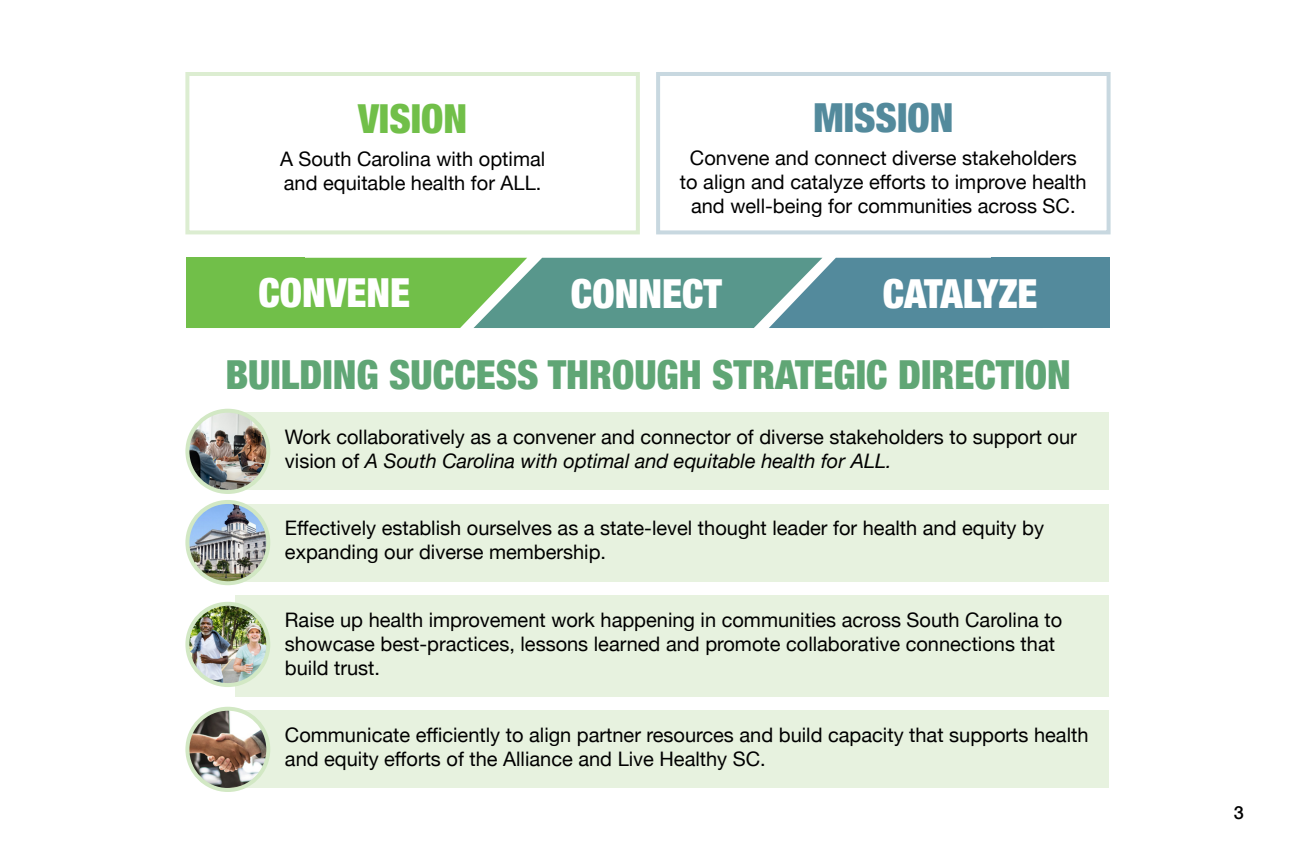
<style>
.page{position:relative;width:1296px;height:864px;background:#fff}
.page>*{position:absolute;margin:0;border:0;box-sizing:border-box;transform-origin:0 0}
.t1{font:900 condensed 40px "Helvetica Neue";color:#60a675}
.t2{font:900 condensed 40px "Helvetica Neue";color:#fff}
.t3{font:900 condensed 40px "Helvetica Neue";color:#538a9c}
.t4{font:900 condensed 40px "Helvetica Neue";color:#71bf49}
.t5{font:20px/24px "Helvetica Neue";color:#000}
.t6{font:500 18px "Helvetica Neue";color:#000}
.s1{font-style:italic}
</style>
<div class="page">
<div style="left:185px;top:72px;width:455px;height:162px;border:4px solid #dcedd1"></div>
<div style="left:656px;top:72px;width:455px;height:162px;border:4px solid #c8d8e0"></div>
<svg style="left:186px;top:258px;width:924px;height:70px;background:#63a37e"></svg>
<div style="left:236px;top:413px;width:873px;height:77px;background:#e7f2df"></div>
<div style="left:236px;top:504px;width:873px;height:77px;background:#e7f2df"></div>
<div style="left:236px;top:595px;width:873px;height:102px;background:#e7f2df"></div>
<div style="left:236px;top:711px;width:873px;height:77px;background:#e7f2df"></div>
<img style="left:187px;top:411px;width:81px;height:81px;border-radius:41px">
<div style="left:185px;top:409px;width:85px;height:85px;border:4px solid #d2e8c4;border-radius:50%"></div>
<img style="left:187px;top:502px;width:81px;height:81px;border-radius:41px">
<div style="left:185px;top:500px;width:85px;height:85px;border:4px solid #d2e8c4;border-radius:50%"></div>
<img style="left:187px;top:604px;width:81px;height:81px;border-radius:41px">
<div style="left:185px;top:602px;width:85px;height:85px;border:4px solid #d2e8c4;border-radius:50%"></div>
<img style="left:187px;top:709px;width:81px;height:81px;border-radius:41px">
<div style="left:185px;top:707px;width:85px;height:85px;border:4px solid #d2e8c4;border-radius:50%"></div>
<h1 class="t4" style="left:358px;top:86px;width:110px">VISION</h1>
<p class="t5" style="left:280px;top:148px;width:267px">A South Carolina with optimal and equitable health for ALL.</p>
<h1 class="t3" style="left:813px;top:85px;width:142px">MISSION</h1>
<p class="t5" style="left:680px;top:147px;width:408px;text-align:center">Convene and connect diverse stakeholders to align and catalyze efforts to improve health and well-being for communities across SC.</p>
<h1 class="t2" style="left:258px;top:260px;width:153px">CONVENE</h1>
<h1 class="t2" style="left:571px;top:261px;width:153px">CONNECT</h1>
<h1 class="t2" style="left:883px;top:261px;width:156px">CATALYZE</h1>
<h1 class="t1" style="left:225px;top:342px;width:847px">BUILDING SUCCESS THROUGH STRATEGIC DIRECTION</h1>
<p class="t5" style="left:285px;top:426px;width:793px">Work collaboratively as a convener and connector of diverse stakeholders to support our vision of <span class="s1">A South Carolina with optimal and equitable health for ALL.</span></p>
<p class="t5" style="left:285px;top:517px;width:761px">Effectively establish ourselves as a state-level thought leader for health and equity by expanding our diverse membership.</p>
<p class="t5" style="left:285px;top:609px;width:779px">Raise up health improvement work happening in communities across South Carolina to showcase best-practices, lessons learned and promote collaborative connections that build trust.</p>
<p class="t5" style="left:285px;top:724px;width:805px">Communicate efficiently to align partner resources and build capacity that supports health and equity efforts of the Alliance and Live Healthy SC.</p>
<p class="t6" style="left:1234px;top:802px;width:12px">3</p>
</div>
